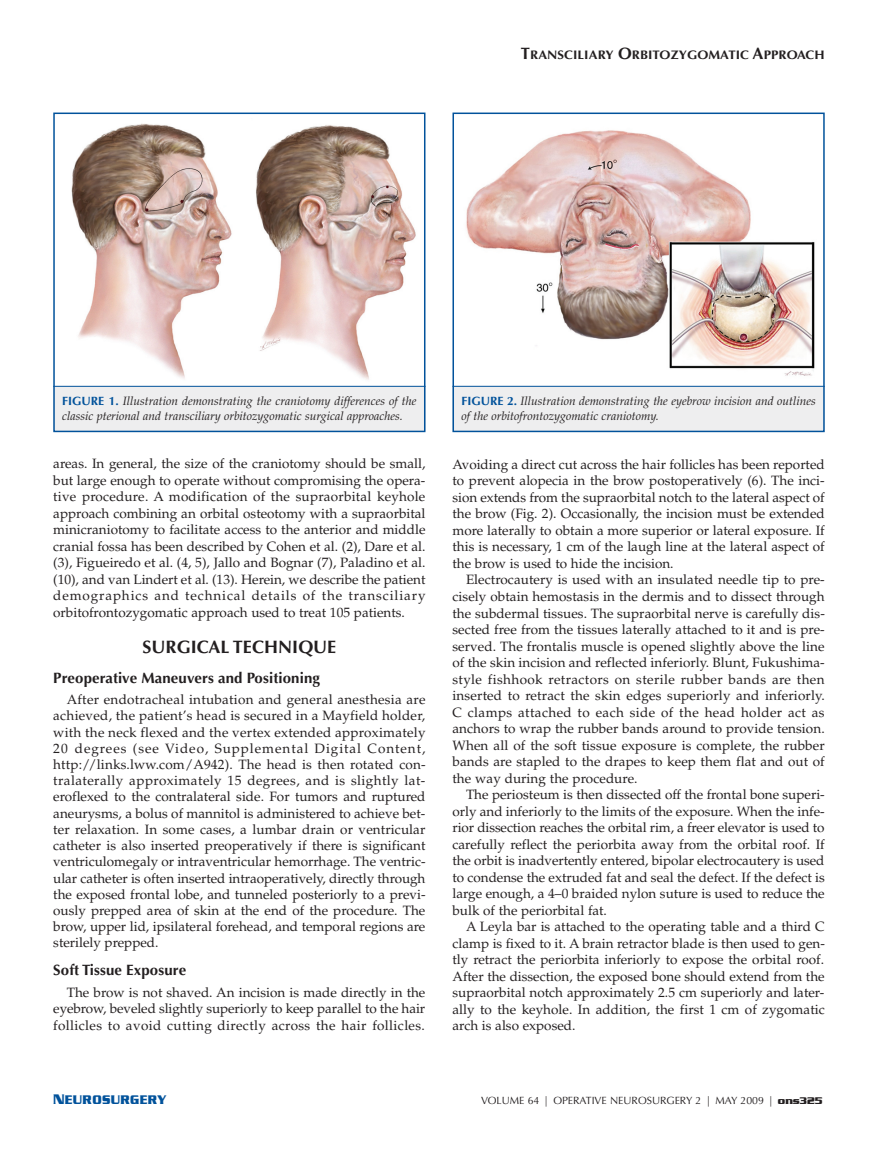
<style>
.page{position:relative;width:878px;height:1175px;background:#fff}
.page>*{position:absolute;margin:0;border:0;box-sizing:border-box;transform-origin:0 0}
.t1{font:700 18px "Optima";letter-spacing:.005em;color:#231f20}
.t2{font:700 15px "Optima";letter-spacing:.01em;color:#231f20}
.t3{font:13.5px/16.5px "Palatino";color:#231f20;text-align:justify}
.t4{font:700 13.5px "Serpentine";letter-spacing:.03em;color:#01529b;scale:.89 1}
.t5{font:700 12.3px "Optima";letter-spacing:.005em;color:#231f20;scale:1.07 1}
.t6{font:italic 12px/15px "Palatino";color:#231f20}
.t7{font:10.5px "Optima";color:#231f20}
.s1{font-size:16.5px}
.s2{font-family:"Optima";font-weight:700;font-style:normal;color:#01529b}
.s3{font-size:15px}
.s4{font-family:"Serpentine";font-weight:700}
</style>
<div class="page">
<img style="left:56px;top:123px;width:366px;height:263px">
<div style="left:53px;top:386px;width:372px;height:45px;background:#eeeeef"></div>
<hr style="left:53px;top:386px;width:372px;height:1px;background:#01529b">
<div style="left:53px;top:112px;width:372px;height:320px;border:2px solid #01529b"></div>
<img style="left:466px;top:130px;width:349px;height:246px">
<div style="left:452px;top:386px;width:372px;height:46px;background:#eeeeef"></div>
<hr style="left:452px;top:386px;width:372px;height:1px;background:#01529b">
<div style="left:452px;top:112px;width:372px;height:320px;border:2px solid #01529b"></div>
<p class="t5" style="left:521px;top:49px;width:285px"><span class="s1">T</span>RANSCILIARY <span class="s1">O</span>RBITOZYGOMATIC <span class="s1">A</span>PPROACH</p>
<p class="t6" style="left:62px;top:394px;width:356px"><span class="s2">FIGURE 1.</span> Illustration demonstrating the craniotomy differences of the classic pterional and transciliary orbitozygomatic surgical approaches.</p>
<p class="t6" style="left:461px;top:394px;width:356px"><span class="s2">FIGURE 2.</span> Illustration demonstrating the eyebrow incision and outlines of the orbitofrontozygomatic craniotomy.</p>
<p class="t3" style="left:53px;top:457px;width:374px">areas. In general, the size of the craniotomy should be small, but large enough to operate without compromising the opera&shy;tive procedure. A modification of the supraorbital keyhole approach combining an orbital osteotomy with a supraorbital minicraniotomy to facilitate access to the anterior and middle cranial fossa has been described by Cohen et al. (2), Dare et al. (3), Figueiredo et al. (4, 5), Jallo and Bognar (7), Paladino et al. (10), and van Lindert et al. (13). Herein, we describe the patient demographics and technical details of the transciliary orbitofrontozygomatic approach used to treat 105 patients.</p>
<h1 class="t1" style="left:142px;top:639px;width:195px">SURGICAL TECHNIQUE</h1>
<p class="t2" style="left:53px;top:671px;width:268px">Preoperative Maneuvers and Positioning</p>
<p class="t3" style="left:53px;top:693px;width:374px;text-indent:14px">After endotracheal intubation and general anesthesia are achieved, the patient’s head is secured in a Mayfield holder, with the neck flexed and the vertex extended approximately 20 degrees (see Video, Supplemental Digital Content, http://links.lww.com/A942). The head is then rotated con&shy;tralaterally approximately 15 degrees, and is slightly lat&shy;eroflexed to the contralateral side. For tumors and ruptured aneurysms, a bolus of mannitol is administered to achieve bet&shy;ter relaxation. In some cases, a lumbar drain or ventricular catheter is also inserted preoperatively if there is significant ventriculomegaly or intraventricular hemorrhage. The ventric&shy;ular catheter is often inserted intraoperatively, directly through the exposed frontal lobe, and tunneled posteriorly to a previ&shy;ously prepped area of skin at the end of the procedure. The brow, upper lid, ipsilateral forehead, and temporal regions are sterilely prepped.</p>
<p class="t2" style="left:53px;top:963px;width:134px">Soft Tissue Exposure</p>
<p class="t3" style="left:53px;top:985px;width:373px;text-indent:14px">The brow is not shaved. An incision is made directly in the eyebrow, beveled slightly superiorly to keep parallel to the hair follicles to avoid cutting directly across the hair follicles.</p>
<p class="t3" style="left:452px;top:457px;width:374px">Avoiding a direct cut across the hair follicles has been reported to prevent alopecia in the brow postoperatively (6). The inci&shy;sion extends from the supraorbital notch to the lateral aspect of the brow (Fig. 2). Occasionally, the incision must be extended more laterally to obtain a more superior or lateral exposure. If this is necessary, 1 cm of the laugh line at the lateral aspect of the brow is used to hide the incision.</p>
<p class="t3" style="left:452px;top:573px;width:374px;text-indent:14px">Electrocautery is used with an insulated needle tip to pre&shy;cisely obtain hemostasis in the dermis and to dissect through the subdermal tissues. The supraorbital nerve is carefully dis&shy;sected free from the tissues laterally attached to it and is pre&shy;served. The frontalis muscle is opened slightly above the line of the skin incision and reflected inferiorly. Blunt, Fukushima&shy;style fishhook retractors on sterile rubber bands are then inserted to retract the skin edges superiorly and inferiorly.<br>C clamps attached to each side of the head holder act as anchors to wrap the rubber bands around to provide tension.<br>When all of the soft tissue exposure is complete, the rubber bands are stapled to the drapes to keep them flat and out of the way during the procedure.</p>
<p class="t3" style="left:452px;top:787px;width:374px;text-indent:14px">The periosteum is then dissected off the frontal bone superi&shy;orly and inferiorly to the limits of the exposure. When the infe&shy;rior dissection reaches the orbital rim, a freer elevator is used to carefully reflect the periorbita away from the orbital roof. If the orbit is inadvertently entered, bipolar electrocautery is used to condense the extruded fat and seal the defect. If the defect is large enough, a 4–0 braided nylon suture is used to reduce the bulk of the periorbital fat.</p>
<p class="t3" style="left:452px;top:919px;width:374px;text-indent:14px">A Leyla bar is attached to the operating table and a third C clamp is fixed to it. A brain retractor blade is then used to gen&shy;tly retract the periorbita inferiorly to expose the orbital roof.<br>After the dissection, the exposed bone should extend from the supraorbital notch approximately 2.5 cm superiorly and later&shy;ally to the keyhole. In addition, the first 1 cm of zygomatic arch is also exposed.</p>
<p class="t4" style="left:53px;top:1095px;width:128px"><span class="s3">N</span>EUROSURGERY</p>
<p class="t7" style="left:481px;top:1096px;width:343px">VOLUME 64 | OPERATIVE NEUROSURGERY 2 | MAY 2009 | <span class="s4">ons325</span></p>
</div>
